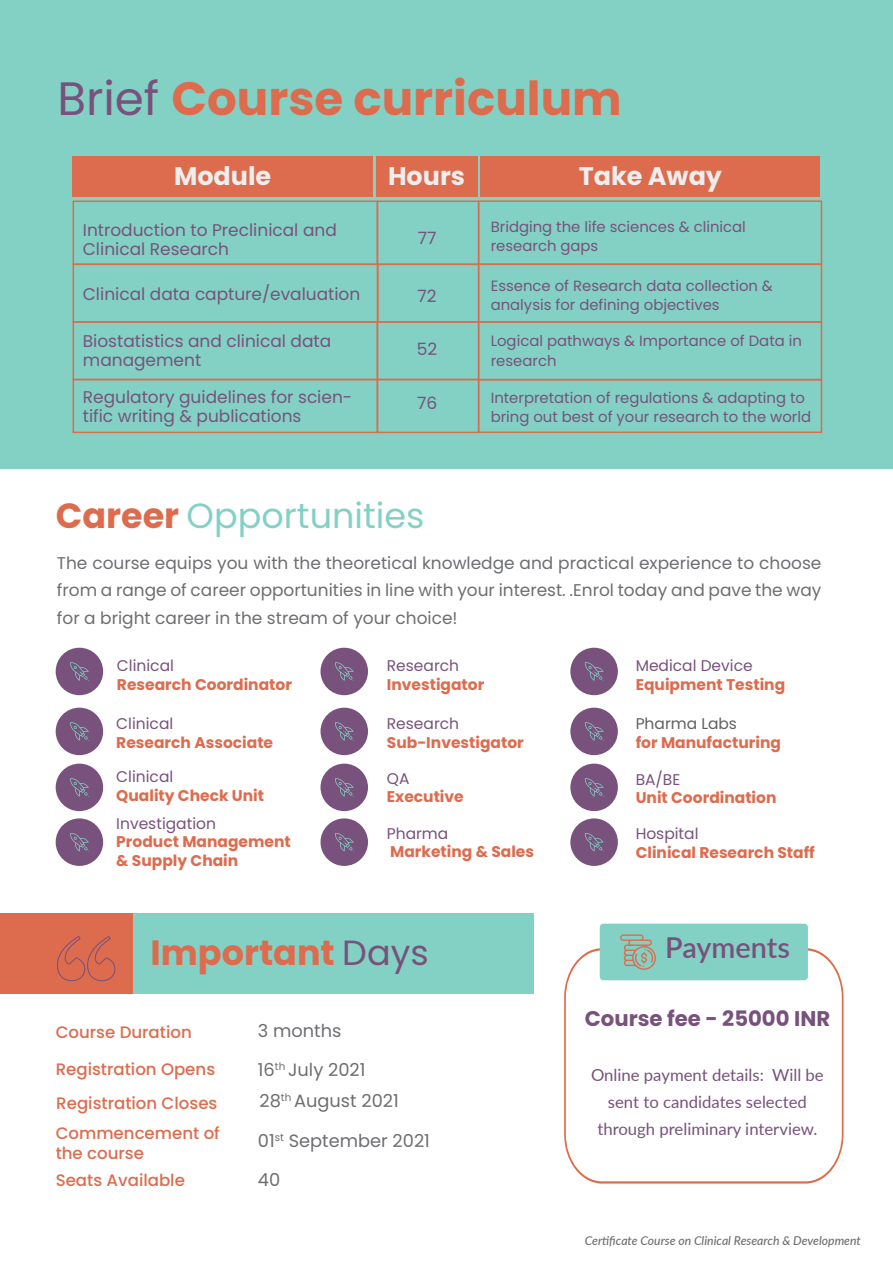
<style>
.page{position:relative;width:893px;height:1263px;background:#fff}
.page>*{position:absolute;margin:0;border:0;box-sizing:border-box;transform-origin:0 0}
.t1{font:700 46.8px "Poppins";color:#dd6c4e}
.t2{font:34.95px "Poppins";color:#83d1c4}
.t3{font:700 34.95px "Poppins";color:#dd6c4e}
.t4{font:600 28.8px "Lato";color:#78517c}
.t5{font:700 25.5px "Poppins";color:#eeeeef}
.t6{font:700 21.15px "Poppins";color:#78517c}
.t7{font:17.85px "Poppins";color:#6d6e71}
.t8{font:16.95px/27.6px "Poppins";color:#6d6e71;text-align:justify}
.t9{font:16.95px/19px "Poppins";color:#78517c}
.t10{font:500 16.65px/20px "Poppins";color:#dd6c4e}
.t11{font:16.65px/27.2px "Lato";color:#78517c;text-align:center}
.t12{font:700 15.45px/18.6px "Poppins";color:#dd6c4e}
.t13{font:15.45px "Poppins";color:#78517c}
.t14{font:15.45px "Poppins";color:#606060}
.t15{font:14.85px/19px "Poppins";color:#78517c}
.t16{font:italic 500 12.15px "Lato";color:#6d6e71}
.s1{font-weight:400;color:#78517c}
.s2{font-weight:700;color:#dd6c4e}
</style>
<div class="page">
<svg style="left:564px;top:948px;width:279px;height:235px"></svg>
<div style="left:600px;top:924px;width:208px;height:56px;background:#83d1c4;border-radius:4px"></div>
<div style="left:132px;top:913px;width:401px;height:80px;background:#83d1c4"></div>
<div style="left:0;top:0;width:893px;height:469px;background:#83d1c4"></div>
<div style="left:56px;top:648px;width:47px;height:47px;background:#78517c;border-radius:50%"></div>
<svg style="left:70px;top:662px;width:19px;height:19px"></svg>
<div style="left:56px;top:708px;width:47px;height:47px;background:#78517c;border-radius:50%"></div>
<svg style="left:70px;top:722px;width:19px;height:19px"></svg>
<div style="left:56px;top:764px;width:47px;height:47px;background:#78517c;border-radius:50%"></div>
<svg style="left:70px;top:778px;width:19px;height:19px"></svg>
<div style="left:56px;top:818px;width:47px;height:48px;background:#78517c;border-radius:50%"></div>
<svg style="left:70px;top:833px;width:19px;height:19px"></svg>
<div style="left:320px;top:648px;width:48px;height:47px;background:#78517c;border-radius:50%"></div>
<svg style="left:335px;top:662px;width:19px;height:19px"></svg>
<div style="left:320px;top:708px;width:48px;height:47px;background:#78517c;border-radius:50%"></div>
<svg style="left:335px;top:722px;width:19px;height:19px"></svg>
<div style="left:320px;top:764px;width:48px;height:47px;background:#78517c;border-radius:50%"></div>
<svg style="left:335px;top:778px;width:19px;height:19px"></svg>
<div style="left:320px;top:818px;width:48px;height:48px;background:#78517c;border-radius:50%"></div>
<svg style="left:335px;top:833px;width:19px;height:19px"></svg>
<div style="left:570px;top:648px;width:48px;height:47px;background:#78517c;border-radius:50%"></div>
<svg style="left:585px;top:662px;width:19px;height:19px"></svg>
<div style="left:570px;top:708px;width:48px;height:47px;background:#78517c;border-radius:50%"></div>
<svg style="left:585px;top:722px;width:19px;height:19px"></svg>
<div style="left:570px;top:764px;width:48px;height:47px;background:#78517c;border-radius:50%"></div>
<svg style="left:585px;top:778px;width:19px;height:19px"></svg>
<div style="left:570px;top:818px;width:48px;height:48px;background:#78517c;border-radius:50%"></div>
<svg style="left:585px;top:833px;width:19px;height:19px"></svg>
<svg style="left:620px;top:934px;width:36px;height:36px"></svg>
<div style="left:0;top:913px;width:132px;height:80px;background:#dd6c4e"></div>
<svg style="left:57px;top:936px;width:58px;height:45px"></svg>
<div style="left:73px;top:157px;width:300px;height:40px;background:#dd6c4e"></div>
<div style="left:73px;top:201px;width:305px;height:64px;border:2px solid #dd6c4e"></div>
<div style="left:377px;top:201px;width:102px;height:64px;border:2px solid #dd6c4e"></div>
<div style="left:478px;top:200px;width:344px;height:65px;border:2px solid #dd6c4e"></div>
<div style="left:73px;top:264px;width:305px;height:59px;border:2px solid #dd6c4e"></div>
<div style="left:377px;top:264px;width:102px;height:59px;border:2px solid #dd6c4e"></div>
<div style="left:478px;top:264px;width:344px;height:59px;border:2px solid #dd6c4e"></div>
<div style="left:73px;top:321px;width:305px;height:59px;border:2px solid #dd6c4e"></div>
<div style="left:377px;top:321px;width:102px;height:59px;border:2px solid #dd6c4e"></div>
<div style="left:478px;top:321px;width:344px;height:59px;border:2px solid #dd6c4e"></div>
<div style="left:73px;top:379px;width:305px;height:54px;border:2px solid #dd6c4e"></div>
<div style="left:377px;top:379px;width:102px;height:54px;border:2px solid #dd6c4e"></div>
<div style="left:478px;top:379px;width:344px;height:54px;border:2px solid #dd6c4e"></div>
<div style="left:481px;top:157px;width:339px;height:40px;background:#dd6c4e"></div>
<div style="left:376px;top:157px;width:101px;height:40px;background:#dd6c4e"></div>
<h1 class="t1" style="left:57px;top:71px;width:566px"><span class="s1">Brief</span> Course curriculum</h1>
<h3 class="t5" style="left:174px;top:161px;width:99px">Module</h3>
<h3 class="t5" style="left:388px;top:161px;width:79px">Hours</h3>
<h3 class="t5" style="left:579px;top:161px;width:145px">Take Away</h3>
<p class="t9" style="left:83px;top:220px;width:255px">Introduction to Preclinical and<br>Clinical Research</p>
<p class="t15" style="left:491px;top:217px;width:257px">Bridging the life sciences &amp; clinical research gaps</p>
<p class="t15" style="left:491px;top:276px;width:284px">Essence of Research data collection &amp; analysis for defining objectives</p>
<p class="t15" style="left:491px;top:332px;width:313px">Logical pathways &amp; Importance of Data in research</p>
<p class="t15" style="left:491px;top:388px;width:322px">Interpretation of regulations &amp; adapting to bring out best of your research to the world</p>
<p class="t9" style="left:418px;top:228px;width:20px">77</p>
<p class="t9" style="left:83px;top:285px;width:279px">Clinical data capture/evaluation</p>
<p class="t9" style="left:83px;top:332px;width:250px">Biostatistics and clinical data management</p>
<p class="t9" style="left:83px;top:387px;width:271px">Regulatory guidelines for scien&shy;tific writing &amp; publications</p>
<p class="t9" style="left:418px;top:286px;width:21px">72</p>
<p class="t9" style="left:417px;top:340px;width:22px">52</p>
<p class="t9" style="left:417px;top:394px;width:22px">76</p>
<h2 class="t2" style="left:56px;top:496px;width:370px"><span class="s2">Career</span> Opportunities</h2>
<p class="t8" style="left:57px;top:549px;width:766px">The course equips you with the theoretical knowledge and practical experience to choose from a range of career opportunities in line with your interest. .Enrol today and pave the way for a bright career in the stream of your choice!</p>
<p class="t13" style="left:117px;top:657px;width:58px">Clinical</p>
<p class="t12" style="left:117px;top:675px;width:176px">Research Coordinator</p>
<p class="t13" style="left:116px;top:715px;width:58px">Clinical</p>
<p class="t12" style="left:116px;top:733px;width:158px">Research Associate</p>
<p class="t13" style="left:116px;top:768px;width:58px">Clinical</p>
<p class="t12" style="left:116px;top:786px;width:149px">Quality Check Unit</p>
<p class="t13" style="left:116px;top:814px;width:101px">Investigation</p>
<p class="t12" style="left:116px;top:832px;width:176px">Product Management &amp; Supply Chain</p>
<p class="t13" style="left:387px;top:657px;width:74px">Research</p>
<p class="t12" style="left:387px;top:675px;width:99px">Investigator</p>
<p class="t13" style="left:387px;top:715px;width:74px">Research</p>
<p class="t12" style="left:387px;top:733px;width:138px">Sub-Investigator</p>
<p class="t13" style="left:387px;top:769px;width:24px">QA</p>
<p class="t12" style="left:387px;top:788px;width:78px">Executive</p>
<p class="t13" style="left:387px;top:824px;width:63px">Pharma</p>
<p class="t12" style="left:390px;top:842px;width:145px">Marketing &amp; Sales</p>
<h2 class="t3" style="left:151px;top:932px;width:280px">Important <span class="s1">Days</span></h2>
<p class="t10" style="left:56px;top:1022px;width:138px">Course Duration</p>
<p class="t7" style="left:258px;top:1020px;width:85px">3 months</p>
<p class="t10" style="left:56px;top:1059px;width:161px">Registration Opens</p>
<p class="t7" style="left:258px;top:1060px;width:109px">16<sup>th</sup> July 2021</p>
<p class="t10" style="left:56px;top:1093px;width:163px">Registration Closes</p>
<p class="t7" style="left:260px;top:1090px;width:141px">28<sup>th</sup> August 2021</p>
<p class="t10" style="left:56px;top:1123px;width:166px">Commencement of the course</p>
<p class="t7" style="left:258px;top:1130px;width:173px">01<sup>st</sup> September 2021</p>
<p class="t10" style="left:56px;top:1170px;width:131px">Seats Available</p>
<p class="t7" style="left:258px;top:1169px;width:24px">40</p>
<p class="t13" style="left:636px;top:657px;width:119px">Medical Device</p>
<p class="t12" style="left:636px;top:675px;width:151px">Equipment Testing</p>
<p class="t14" style="left:636px;top:715px;width:103px">Pharma Labs</p>
<p class="t12" style="left:636px;top:733px;width:147px">for Manufacturing</p>
<p class="t13" style="left:636px;top:770px;width:46px">BA/BE</p>
<p class="t12" style="left:636px;top:789px;width:142px">Unit Coordination</p>
<p class="t13" style="left:636px;top:824px;width:64px">Hospital</p>
<p class="t12" style="left:636px;top:843px;width:181px">Clinical Research Staff</p>
<h3 class="t4" style="left:665px;top:926px;width:126px">Payments</h3>
<h3 class="t6" style="left:585px;top:1006px;width:247px">Course fee - 25000 INR</h3>
<p class="t11" style="left:591px;top:1060px;width:234px">Online payment details: Will be sent to candidates selected through preliminary interview.</p>
<p class="t16" style="left:585px;top:1232px;width:278px">Certificate Course on Clinical Research &amp; Development</p>
</div>
